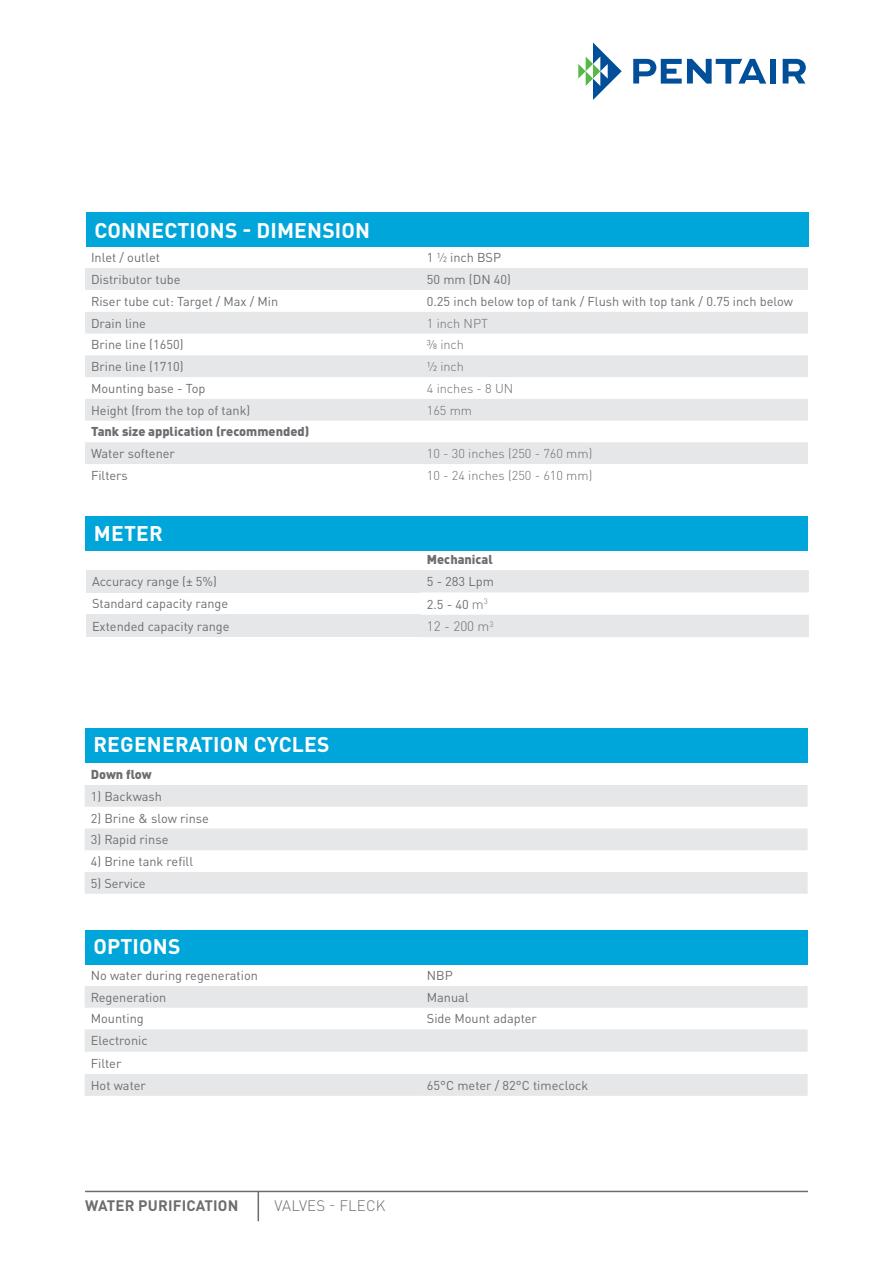
<style>
.page{position:relative;width:893px;height:1263px;background:#fff}
.page>*{position:absolute;margin:0;border:0;box-sizing:border-box;transform-origin:0 0}
.t1{font:700 21px "DIN Pro";letter-spacing:.01em;color:#fff}
.t2{font:700 15px "DIN Pro";letter-spacing:.01em;color:#6c6d70}
.t3{font:300 15px "DIN Pro";letter-spacing:.01em;color:#6c6d70}
.t4{font:300 13.5px "DIN Pro";color:#6c6d70}
.t5{font:12.75px/22.2px "DIN Pro";color:#6c6d70}
.t6{font:300 12.75px "DIN Pro";color:#6c6d70}
.t7{font:900 12.75px "DIN Pro";color:#6c6d70}
.s1{font-weight:300}
.s2{font-weight:300;font-size:13.5px}
</style>
<div class="page">
<hr style="left:85px;top:1191px;width:723px;height:1px;background:#6c6d70">
<svg style="left:578px;top:43px;width:44px;height:57px"></svg>
<svg style="left:633px;top:59px;width:133px;height:25px"></svg>
<div style="left:770px;top:59px;width:6px;height:25px;background:#014e99"></div>
<svg style="left:783px;top:59px;width:23px;height:25px"></svg>
<hr style="left:258px;top:1191px;width:1px;height:30px;background:#6c6d70">
<div style="left:86px;top:213px;width:723px;height:34px;background:#00a5da"></div>
<div style="left:85px;top:268px;width:336px;height:22px;background:#e6e7e9"></div>
<div style="left:421px;top:268px;width:387px;height:22px;background:#e6e7e9"></div>
<svg style="left:85px;top:312px;width:723px;height:152px;fill:#e6e7e9"></svg>
<div style="left:85px;top:516px;width:723px;height:34px;background:#00a5da"></div>
<div style="left:86px;top:570px;width:335px;height:22px;background:#e6e7e9"></div>
<svg style="left:421px;top:570px;width:388px;height:67px"></svg>
<div style="left:86px;top:615px;width:335px;height:22px;background:#e6e7e9"></div>
<div style="left:85px;top:728px;width:723px;height:34px;background:#00a5da"></div>
<svg style="left:85px;top:785px;width:723px;height:109px;fill:#e6e7e9"></svg>
<div style="left:85px;top:930px;width:723px;height:34px;background:#00a5da"></div>
<svg style="left:85px;top:986px;width:723px;height:110px"></svg>
<h1 class="t1" style="left:94px;top:213px;width:277px">CONNECTIONS - DIMENSION</h1>
<p class="t5" style="left:91px;top:245px;width:71px">Inlet / outlet</p>
<p class="t5" style="left:427px;top:245px;width:76px">1 <span class="s1">½</span> inch BSP</p>
<p class="t5" style="left:91px;top:267px;width:91px">Distributor tube</p>
<p class="t5" style="left:427px;top:267px;width:86px">50 mm (DN 40)</p>
<p class="t5" style="left:91px;top:289px;width:189px">Riser tube cut: Target / Max / Min</p>
<p class="t5" style="left:427px;top:289px;width:368px">0.25 inch below top of tank / Flush with top tank / 0.75 inch below</p>
<p class="t5" style="left:91px;top:311px;width:56px">Drain line</p>
<p class="t6" style="left:427px;top:313px;width:62px">1 inch NPT</p>
<p class="t5" style="left:91px;top:332px;width:94px">Brine line (1650)</p>
<p class="t6" style="left:427px;top:335px;width:39px">⅜ inch</p>
<p class="t5" style="left:91px;top:354px;width:94px">Brine line (1710)</p>
<p class="t6" style="left:427px;top:357px;width:39px">½ inch</p>
<p class="t5" style="left:91px;top:376px;width:116px">Mounting base - Top</p>
<p class="t6" style="left:427px;top:378px;width:88px">4 inches - 8 UN</p>
<p class="t5" style="left:91px;top:398px;width:161px">Height (from the top of tank)</p>
<p class="t6" style="left:427px;top:400px;width:47px">165 mm</p>
<p class="t7" style="left:91px;top:421px;width:220px">Tank size application (recommended)</p>
<p class="t5" style="left:91px;top:441px;width:85px">Water softener</p>
<p class="t6" style="left:427px;top:444px;width:167px">10 - 30 inches (250 - 760 mm)</p>
<p class="t5" style="left:91px;top:463px;width:38px">Filters</p>
<p class="t6" style="left:427px;top:465px;width:167px">10 - 24 inches (250 - 610 mm)</p>
<h1 class="t1" style="left:94px;top:516px;width:71px">METER</h1>
<p class="t7" style="left:427px;top:548px;width:67px">Mechanical</p>
<p class="t5" style="left:92px;top:569px;width:127px">Accuracy range (± 5%)</p>
<p class="t5" style="left:427px;top:569px;width:69px">5 - 283 Lpm</p>
<p class="t5" style="left:92px;top:591px;width:138px">Standard capacity range</p>
<p class="t5" style="left:427px;top:592px;width:62px">2.5 - 40 <span class="s2">m</span><sup>3</sup></p>
<p class="t5" style="left:92px;top:614px;width:139px">Extended capacity range</p>
<p class="t4" style="left:427px;top:616px;width:68px">12 - 200 m<sup>3</sup></p>
<h1 class="t1" style="left:93px;top:727px;width:238px">REGENERATION CYCLES</h1>
<p class="t7" style="left:91px;top:763px;width:63px">Down flow</p>
<p class="t5" style="left:91px;top:784px;width:73px">1) Backwash</p>
<p class="t5" style="left:91px;top:805px;width:120px">2) Brine &amp; slow rinse</p>
<p class="t5" style="left:91px;top:827px;width:79px">3) Rapid rinse</p>
<p class="t5" style="left:91px;top:849px;width:104px">4) Brine tank refill</p>
<p class="t5" style="left:91px;top:871px;width:56px">5) Service</p>
<h1 class="t1" style="left:93px;top:929px;width:89px">OPTIONS</h1>
<p class="t5" style="left:91px;top:963px;width:169px">No water during regeneration</p>
<p class="t5" style="left:427px;top:963px;width:27px">NBP</p>
<p class="t5" style="left:91px;top:985px;width:77px">Regeneration</p>
<p class="t5" style="left:427px;top:985px;width:43px">Manual</p>
<p class="t5" style="left:91px;top:1006px;width:55px">Mounting</p>
<p class="t5" style="left:427px;top:1006px;width:112px">Side Mount adapter</p>
<p class="t5" style="left:91px;top:1028px;width:58px">Electronic<br>Filter<br>Hot water</p>
<p class="t5" style="left:427px;top:1073px;width:163px">65°C meter / 82°C timeclock</p>
<p class="t2" style="left:85px;top:1193px;width:155px">WATER PURIFICATION</p>
<p class="t3" style="left:275px;top:1194px;width:112px">VALVES - FLECK</p>
</div>
